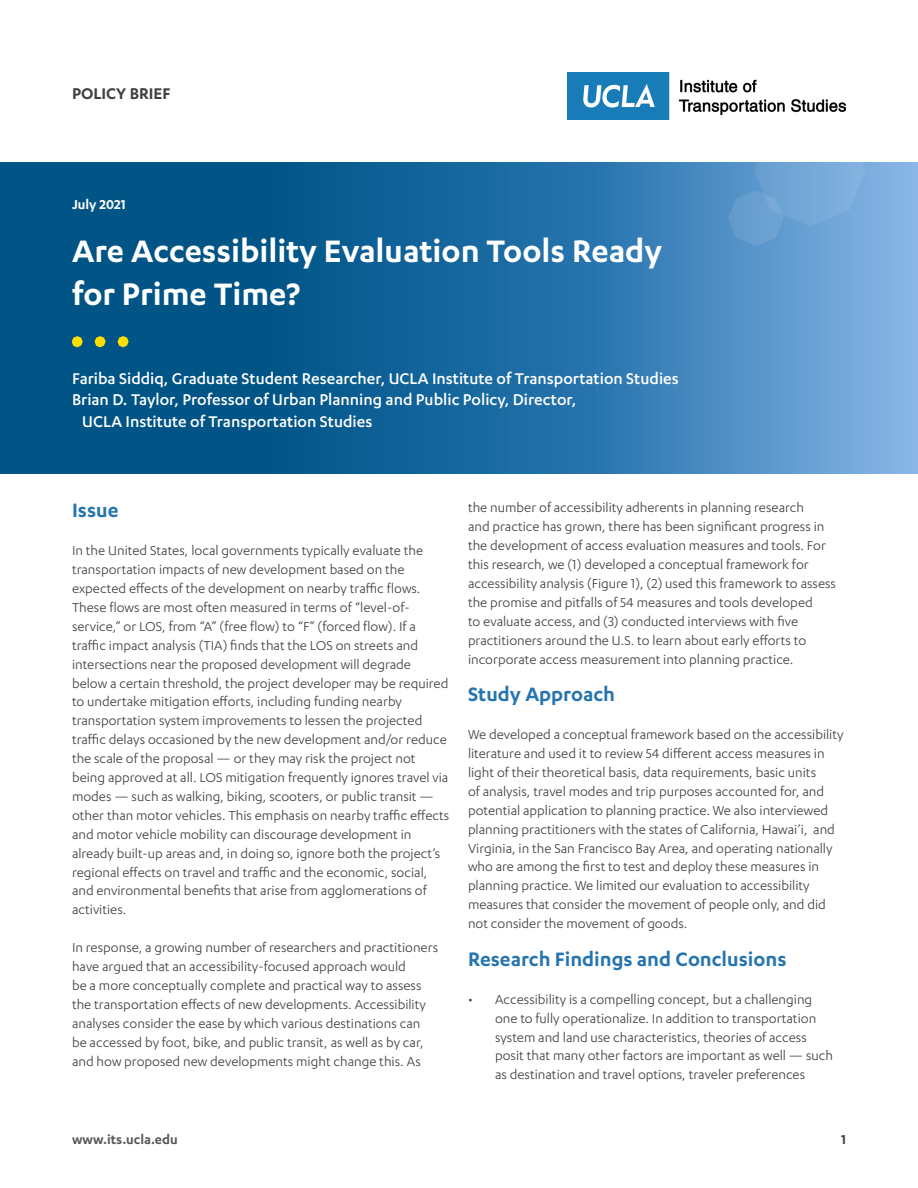
<style>
.page{position:relative;width:918px;height:1188px;background:#fff}
.page>*{position:absolute;margin:0;border:0;box-sizing:border-box;transform-origin:0 0}
.t1{font:600 36px/43.2px "Karbon";color:#fff}
.Paragraph_Title{font:600 22.5px "Karbon";color:#2775af}
.Authors{font:500 18px "Karbon";color:#fff}
.Policy_Brief{font:600 18px "Karbon";color:#414042}
.Body_Text{font:15px/18.9px "Karbon";color:#414042}
.t2{font:600 15px "Karbon";color:#58595b}
.Date{font:600 15px "Karbon";color:#fff}
.t3{font:600 15px "Karbon";color:#414042}
</style>
<div class="page">
<img style="left:567px;top:72px;width:279px;height:48px">
<img style="left:0;top:162px;width:918px;height:311px">
<svg style="left:72px;top:336px;width:11px;height:11px"></svg>
<svg style="left:118px;top:336px;width:11px;height:11px"></svg>
<svg style="left:95px;top:336px;width:11px;height:11px"></svg>
<p class="Policy_Brief" style="left:72px;top:83px;width:100px">POLICY BRIEF</p>
<p class="Date" style="left:72px;top:196px;width:55px">July 2021</p>
<p class="t1" style="left:72px;top:228px;width:592px">Are Accessibility Evaluation Tools Ready for Prime Time?</p>
<p class="Authors" style="left:72px;top:368px;width:608px">Fariba Siddiq, Graduate Student Researcher, UCLA Institute of Transportation Studies</p>
<p class="Authors" style="left:72px;top:390px;width:506px">Brian D. Taylor, Professor of Urban Planning and Public Policy, Director,</p>
<p class="Authors" style="left:82px;top:411px;width:292px">UCLA Institute of Transportation Studies</p>
<p class="Paragraph_Title" style="left:72px;top:498px;width:48px">Issue</p>
<p class="Body_Text" style="left:72px;top:541px;width:379px">In the United States, local governments typically evaluate the transportation impacts of new development based on the expected effects of the development on nearby traffic flows.<br>These flows are most often measured in terms of “level-of&shy;service,” or LOS, from “A” (free flow) to “F” (forced flow). If a traffic impact analysis (TIA) finds that the LOS on streets and intersections near the proposed development will degrade below a certain threshold, the project developer may be required to undertake mitigation efforts, including funding nearby transportation system improvements to lessen the projected traffic delays occasioned by the new development and/or reduce the scale of the proposal — or they may risk the project not being approved at all. LOS mitigation frequently ignores travel via modes — such as walking, biking, scooters, or public transit — other than motor vehicles. This emphasis on nearby traffic effects and motor vehicle mobility can discourage development in already built-up areas and, in doing so, ignore both the project’s regional effects on travel and traffic and the economic, social, and environmental benefits that arise from agglomerations of activities.</p>
<p class="Body_Text" style="left:72px;top:938px;width:368px">In response, a growing number of researchers and practitioners have argued that an accessibility-focused approach would<br>be a more conceptually complete and practical way to assess the transportation effects of new developments. Accessibility analyses consider the ease by which various destinations can be accessed by foot, bike, and public transit, as well as by car, and how proposed new developments might change this. As</p>
<p class="Body_Text" style="left:468px;top:498px;width:370px">the number of accessibility adherents in planning research<br>and practice has grown, there has been significant progress in the development of access evaluation measures and tools. For this research, we (1) developed a conceptual framework for accessibility analysis (Figure 1), (2) used this framework to assess the promise and pitfalls of 54 measures and tools developed<br>to evaluate access, and (3) conducted interviews with five practitioners around the U.S. to learn about early efforts to incorporate access measurement into planning practice.</p>
<p class="Paragraph_Title" style="left:468px;top:682px;width:149px">Study Approach</p>
<p class="Body_Text" style="left:468px;top:725px;width:377px">We developed a conceptual framework based on the accessibility literature and used it to review 54 different access measures in light of their theoretical basis, data requirements, basic units<br>of analysis, travel modes and trip purposes accounted for, and potential application to planning practice. We also interviewed planning practitioners with the states of California, Hawai’i, and Virginia, in the San Francisco Bay Area, and operating nationally who are among the first to test and deploy these measures in planning practice. We limited our evaluation to accessibility measures that consider the movement of people only, and did not consider the movement of goods.</p>
<p class="Paragraph_Title" style="left:468px;top:946px;width:320px">Research Findings and Conclusions</p>
<p class="Body_Text" style="left:495px;top:989px;width:340px;text-indent:-27px">• Accessibility is a compelling concept, but a challenging one to fully operationalize. In addition to transportation system and land use characteristics, theories of access posit that many other factors are important as well — such as destination and travel options, traveler preferences</p>
<p class="t2" style="left:72px;top:1131px;width:107px">www.its.ucla.edu</p>
<p class="t3" style="left:841px;top:1131px;width:6px">1</p>
</div>
